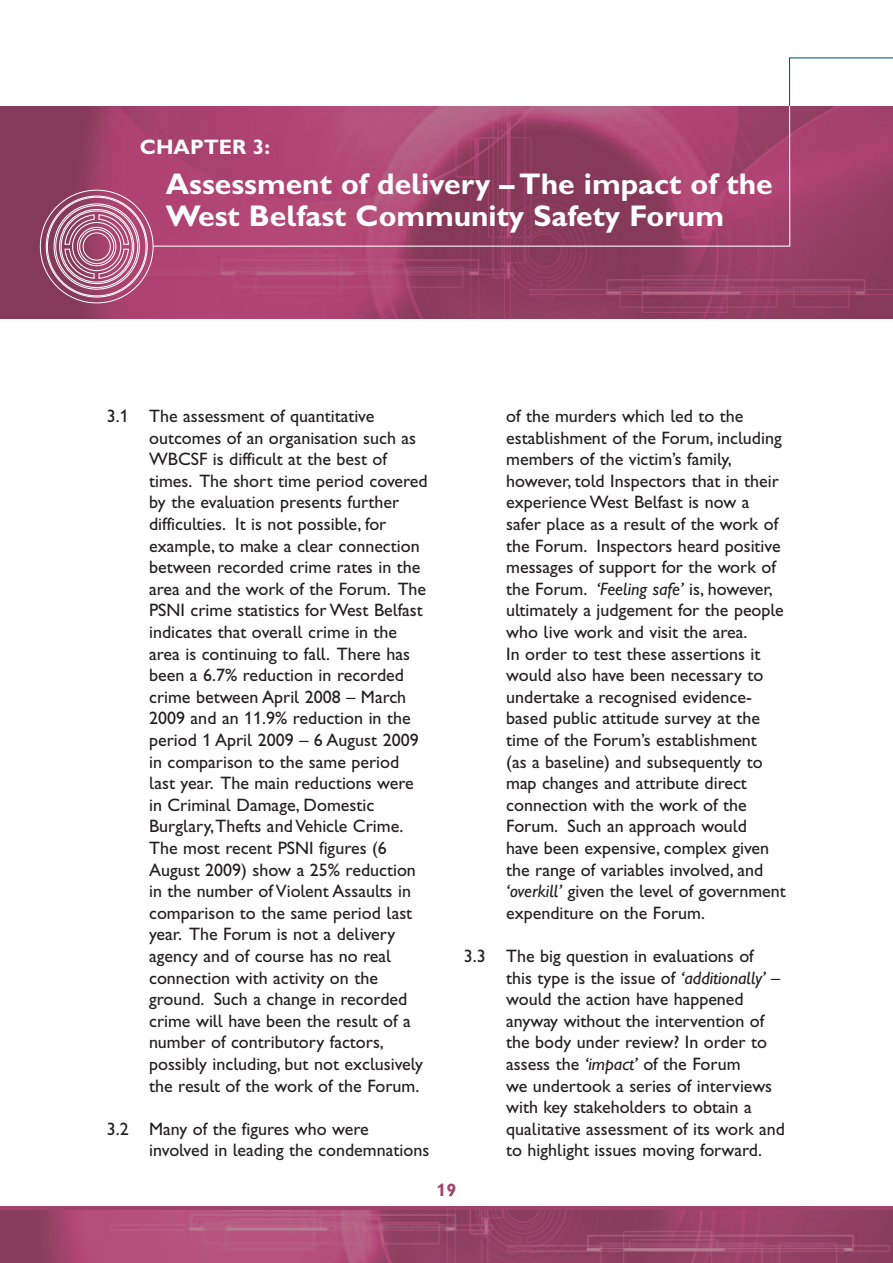
<style>
.page{position:relative;width:893px;height:1263px;background:#fff}
.page>*{position:absolute;margin:0;border:0;box-sizing:border-box;transform-origin:0 0}
.t1{font:30px/31.5px "Gill Sans Hta Bold Plain";color:#fff}
.t2{font:21px "Gill Sans Hta Bold Plain";color:#fff}
.t3{font:18px/21.6px "Gill Sans Hta";color:#231f20}
.t4{font:18px "Gill Sans Hta Bold Plain";color:#a0436a}
.s1{font-style:italic}
</style>
<div class="page">
<svg style="left:0;top:1206px;width:893px;height:5px;background:#9f446a"></svg>
<img style="left:0;top:1211px;width:893px;height:52px">
<img style="left:0;top:106px;width:893px;height:213px">
<svg style="left:152px;top:106px;width:639px;height:141px;background:#a5466f"></svg>
<svg style="left:788px;top:57px;width:105px;height:50px"></svg>
<div style="left:59px;top:209px;width:75px;height:75px;border:1px solid #fff;border-radius:50%"></div>
<svg style="left:64px;top:214px;width:66px;height:65px;background:#b67390"></svg>
<p class="t2" style="left:140px;top:139px;width:132px">CHAPTER 3:</p>
<h1 class="t1" style="left:166px;top:172px;width:608px">Assessment of delivery – The impact of the<br>West Belfast Community Safety Forum</h1>
<p class="t3" style="left:149px;top:407px;width:280px;text-indent:-42px">3.1 The assessment of quantitative outcomes of an organisation such as WBCSF is difficult at the best of times. The short time period covered by the evaluation presents further difficulties. It is not possible, for example, to make a clear connection between recorded crime rates in the area and the work of the Forum. The PSNI crime statistics for West Belfast indicates that overall crime in the area is continuing to fall. There has been a 6.7% reduction in recorded crime between April 2008 – March 2009 and an 11.9% reduction in the period 1 April 2009 – 6 August 2009 in comparison to the same period last year. The main reductions were in Criminal Damage, Domestic Burglary,Thefts and Vehicle Crime.<br>The most recent PSNI figures (6<br>August 2009) show a 25% reduction in the number of Violent Assaults in comparison to the same period last year. The Forum is not a delivery agency and of course has no real connection with activity on the ground. Such a change in recorded crime will have been the result of a number of contributory factors, possibly including, but not exclusively the result of the work of the Forum.</p>
<p class="t3" style="left:149px;top:1120px;width:282px;text-indent:-42px">3.2 Many of the figures who were involved in leading the condemnations</p>
<p class="t4" style="left:437px;top:1184px;width:21px">19</p>
<p class="t3" style="left:506px;top:407px;width:281px">of the murders which led to the establishment of the Forum, including members of the victim’s family, however, told Inspectors that in their experience West Belfast is now a safer place as a result of the work of the Forum. Inspectors heard positive messages of support for the work of the Forum. <span class="s1">‘Feeling safe’</span> is, however, ultimately a judgement for the people who live work and visit the area.<br>In order to test these assertions it would also have been necessary to undertake a recognised evidence&shy;based public attitude survey at the time of the Forum’s establishment<br>(as a baseline) and subsequently to map changes and attribute direct connection with the work of the Forum. Such an approach would<br>have been expensive, complex given the range of variables involved, and <span class="s1">‘overkill’</span> given the level of government expenditure on the Forum.</p>
<p class="t3" style="left:506px;top:947px;width:280px;text-indent:-42px">3.3 The big question in evaluations of<br>this type is the issue of <span class="s1">‘additionally’</span> – would the action have happened anyway without the intervention of the body under review? In order to assess the <span class="s1">‘impact’</span> of the Forum<br>we undertook a series of interviews with key stakeholders to obtain a qualitative assessment of its work and to highlight issues moving forward.</p>
</div>
